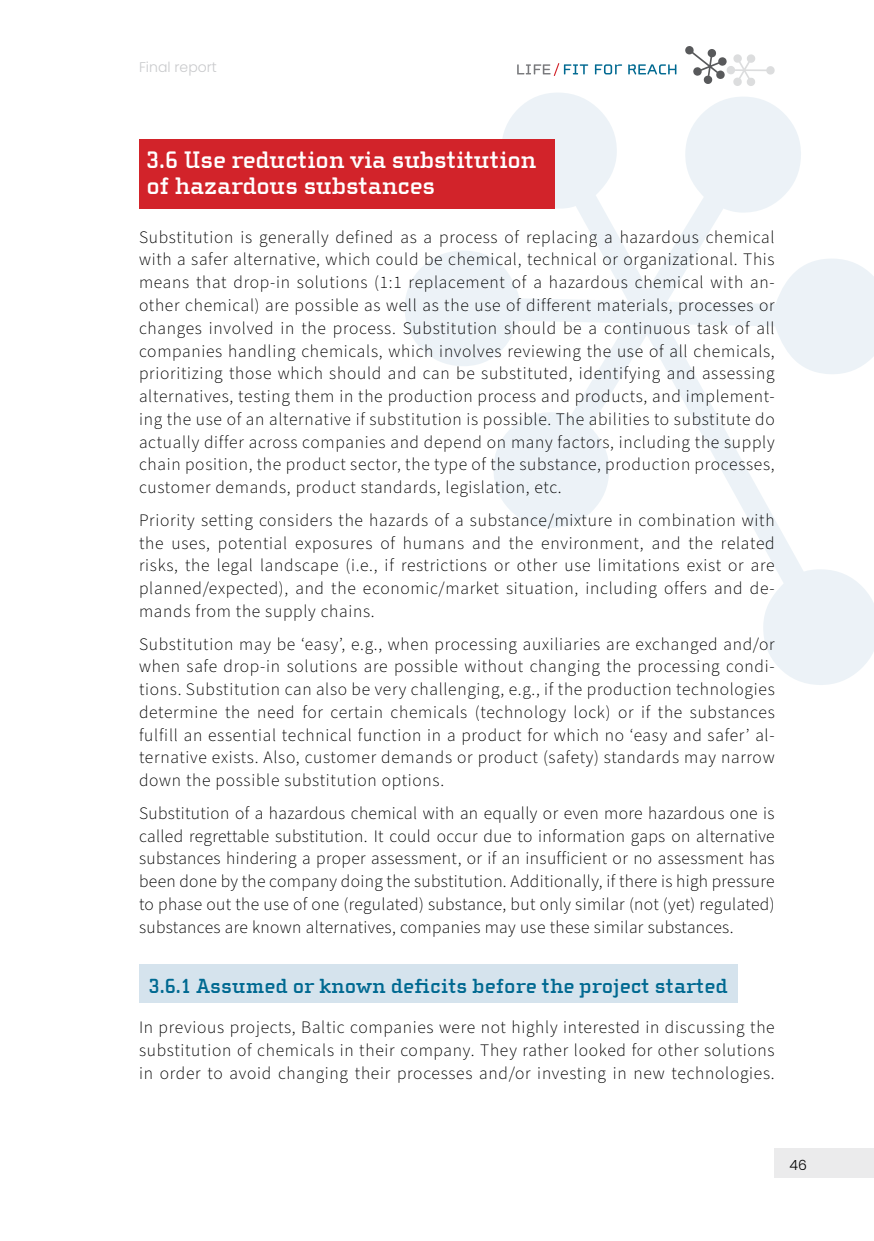
<style>
.page{position:relative;width:874px;height:1241px;background:#fff}
.page>*{position:absolute;margin:0;border:0;box-sizing:border-box;transform-origin:0 0}
.t1{font:700 24.5px/26.2px "Cholla Slab OT";letter-spacing:-.01em;color:#fff}
.t2{font:700 21px "Cholla Slab OT";color:#006991}
.t3{font:300 17.5px/22.8px "Source Sans Pro";letter-spacing:.04em;color:#000;text-align:justify}
.t4{font:300 14px "Poppins";color:#c9cacc}
.t5{font:300 14px "Poppins";color:#000}
</style>
<div class="page">
<div style="left:774px;top:1147px;width:99px;height:30px;background:#ebebec"></div>
<svg style="left:517px;top:63px;width:159px;height:13px"></svg>
<svg style="left:685px;top:46px;width:89px;height:40px"></svg>
<svg style="left:404px;top:93px;width:469px;height:592px"></svg>
<div style="left:139px;top:139px;width:415px;height:69px;background:#d2232a"></div>
<div style="left:139px;top:964px;width:598px;height:38px;background:#d5e3ed"></div>
<p class="t4" style="left:139px;top:59px;width:79px">Final report</p>
<h1 class="t1" style="left:146px;top:146px;width:391px">3.6 Use reduction via substitution of hazardous substances</h1>
<p class="t3" style="left:139px;top:226px;width:637px">Substitution is generally defined as a process of replacing a hazardous chemical with a safer alternative, which could be chemical, technical or organizational. This means that drop-in solutions (1:1 replacement of a hazardous chemical with an&shy;other chemical) are possible as well as the use of different materials, processes or changes involved in the process. Substitution should be a continuous task of all companies handling chemicals, which involves reviewing the use of all chemicals, prioritizing those which should and can be substituted, identifying and assessing alternatives, testing them in the production process and products, and implement&shy;ing the use of an alternative if substitution is possible. The abilities to substitute do actually differ across companies and depend on many factors, including the supply chain position, the product sector, the type of the substance, production processes, customer demands, product standards, legislation, etc.</p>
<p class="t3" style="left:139px;top:509px;width:636px">Priority setting considers the hazards of a substance/mixture in combination with the uses, potential exposures of humans and the environment, and the related risks, the legal landscape (i.e., if restrictions or other use limitations exist or are planned/expected), and the economic/market situation, including offers and de&shy;mands from the supply chains.</p>
<p class="t3" style="left:139px;top:633px;width:637px">Substitution may be ‘easy’, e.g., when processing auxiliaries are exchanged and/or when safe drop-in solutions are possible without changing the processing condi&shy;tions. Substitution can also be very challenging, e.g., if the production technologies determine the need for certain chemicals (technology lock) or if the substances fulfill an essential technical function in a product for which no ‘easy and safer’ al&shy;ternative exists. Also, customer demands or product (safety) standards may narrow down the possible substitution options.</p>
<p class="t3" style="left:139px;top:802px;width:637px">Substitution of a hazardous chemical with an equally or even more hazardous one is called regrettable substitution. It could occur due to information gaps on alternative substances hindering a proper assessment, or if an insufficient or no assessment has been done by the company doing the substitution. Additionally, if there is high pressure to phase out the use of one (regulated) substance, but only similar (not (yet) regulated) substances are known alternatives, companies may use these similar substances.</p>
<p class="t2" style="left:149px;top:973px;width:580px">3.6.1 Assumed or known deficits before the project started</p>
<p class="t3" style="left:139px;top:1016px;width:637px">In previous projects, Baltic companies were not highly interested in discussing the substitution of chemicals in their company. They rather looked for other solutions in order to avoid changing their processes and/or investing in new technologies.</p>
<p class="t5" style="left:789px;top:1156px;width:19px">46</p>
</div>
